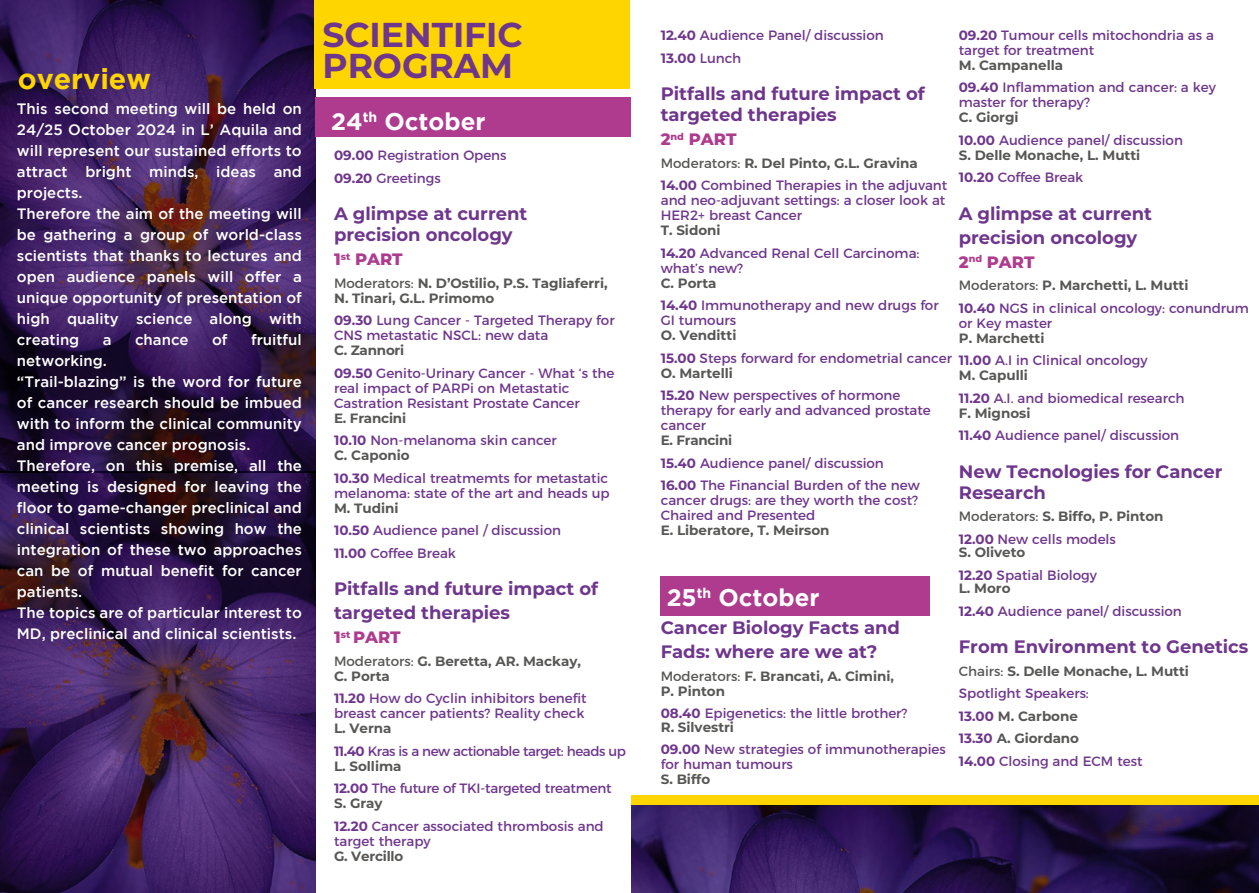
<style>
.page{position:relative;width:1259px;height:893px;background:#fff}
.page>*{position:absolute;margin:0;border:0;box-sizing:border-box;transform-origin:0 0}
.t1{font:700 34.5px/31.5px "Montserrat";color:#6e368c}
.t2{font:700 28.5px "Gotham";color:#ffd500}
.t3{font:700 24px "Gotham";color:#fff}
.t4{font:700 18px/21px "Montserrat";color:#6e368c}
.t5{font:800 16.5px "Montserrat";color:#af3b8e}
.t6{font:500 15px/21px "Gotham";color:#fff}
.t7{font:13.5px/22.5px "Montserrat";color:#6e368c}
.t8{font:700 13.5px/22.5px "Montserrat";color:#575756}
.t9{font:13.5px/22.5px "Montserrat";letter-spacing:-.035em;color:#6e368c}
.t10{font:13.5px/22.5px "Montserrat";letter-spacing:-.02em;color:#6e368c}
.s1{font-weight:700}
.s2{font-weight:400}
.s3{font-weight:700;color:#575756}
.s4{color:#575756}
.s5{color:#6e368c}
.s6{font-weight:400;color:#6e368c}
</style>
<div class="page">
<img style="left:0;top:0;width:315px;height:893px">
<div style="left:315px;top:0;width:315px;height:89px;background:#ffd500"></div>
<div style="left:631px;top:795px;width:628px;height:10px;background:#ffd500"></div>
<div style="left:315px;top:97px;width:315px;height:40px;background:#af3b8e"></div>
<img style="left:631px;top:806px;width:628px;height:87px">
<div style="left:660px;top:576px;width:269px;height:40px;background:#af3b8e"></div>
<h2 class="t2" style="left:18px;top:62px;width:135px">overview</h2>
<p class="t6" style="left:17px;top:98px;width:286px">This second meeting will be held on<br>24/25 October 2024 in L’ Aquila and will represent our sustained efforts to attract bright minds, ideas and projects.<br>Therefore the aim of the meeting will be gathering a group of world-class scientists that thanks to lectures and open audience panels will offer a unique opportunity of presentation of high quality science along with creating</p>
<p class="t6" style="left:103px;top:329px;width:10px">a</p>
<p class="t6" style="left:135px;top:329px;width:55px">chance</p>
<p class="t6" style="left:212px;top:329px;width:17px">of</p>
<p class="t6" style="left:251px;top:329px;width:52px">fruitful</p>
<p class="t6" style="left:17px;top:350px;width:286px">networking.<br>“Trail-blazing” is the word for future of cancer research should be imbued with to inform the clinical community and improve cancer prognosis.<br>Therefore, on this premise, all the meeting is designed for leaving the floor to game-changer preclinical and clinical scientists showing how the integration of these two approaches can be of mutual benefit for cancer patients.<br>The topics are of particular interest to MD, preclinical and clinical scientists.</p>
<h1 class="t1" style="left:322px;top:17px;width:202px">SCIENTIFIC<br>PROGRAM</h1>
<h3 class="t3" style="left:331px;top:107px;width:156px">24<sup>th</sup> October</h3>
<p class="t7" style="left:334px;top:143px;width:174px"><span class="s1">09.00</span> Registration Opens<br><span class="s1">09.20</span> Greetings</p>
<h3 class="t4" style="left:334px;top:202px;width:195px">A glimpse at current precision oncology</h3>
<p class="t5" style="left:334px;top:247px;width:70px">1<sup>st</sup> PART</p>
<p class="t8" style="left:334px;top:275px;width:275px;line-height:15px"><span class="s2">Moderators:</span> N. D’Ostilio, P.S. Tagliaferri,<br>N. Tinari, G.L. Primomo</p>
<p class="t7" style="left:334px;top:312px;width:282px;line-height:15px"><span class="s1">09.30</span> Lung Cancer - Targeted Therapy for<br>CNS metastatic NSCL: new data</p>
<p class="t7" style="left:334px;top:338px;width:282px"><span class="s3">C. Zannori<br></span><span class="s1">09.50</span> Genito-Urinary Cancer - What ‘s the</p>
<p class="t7" style="left:334px;top:379px;width:247px;line-height:15px">real impact of PARPi on Metastatic<br>Castration Resistant Prostate Cancer</p>
<p class="t7" style="left:334px;top:405px;width:224px"><span class="s3">E. Francini<br></span><span class="s1">10.10</span> Non-melanoma skin cancer</p>
<p class="t7" style="left:334px;top:443px;width:275px"><span class="s3">C. Caponio<br></span><span class="s1">10.30</span> Medical treatmemts for metastatic</p>
<p class="t7" style="left:334px;top:480px;width:277px">melanoma: state of the art and heads up</p>
<p class="t7" style="left:334px;top:495px;width:228px"><span class="s3">M. Tudini<br></span><span class="s1">10.50</span> Audience panel / discussion<br><span class="s1">11.00</span> Coffee Break</p>
<h3 class="t4" style="left:334px;top:576px;width:265px;line-height:24px">Pitfalls and future impact of targeted therapies</h3>
<p class="t5" style="left:334px;top:625px;width:68px">1<sup>st</sup> PART</p>
<p class="t8" style="left:334px;top:653px;width:248px;line-height:15px"><span class="s2">Moderators:</span> G. Beretta, AR. Mackay,<br>C. Porta</p>
<p class="t7" style="left:334px;top:690px;width:254px;line-height:15px"><span class="s1">11.20</span> How do Cyclin inhibitors benefit breast cancer patients? Reality check</p>
<p class="t9" style="left:334px;top:716px;width:293px"><span class="s3">L. Verna<br></span><span class="s1">11.40</span> Kras is a new actionable target: heads up</p>
<p class="t10" style="left:334px;top:753px;width:279px"><span class="s3">L. Sollima<br></span><span class="s1">12.00</span> The future of TKI-targeted treatment</p>
<p class="t7" style="left:334px;top:791px;width:271px"><span class="s3">S. Gray<br></span><span class="s1">12.20</span> Cancer associated thrombosis and</p>
<p class="t7" style="left:334px;top:828px;width:98px">target therapy</p>
<p class="t8" style="left:334px;top:844px;width:71px">G. Vercillo</p>
<p class="t7" style="left:661px;top:23px;width:224px"><span class="s1">12.40</span> Audience Panel/ discussion<br><span class="s1">13.00</span> Lunch</p>
<h3 class="t4" style="left:661px;top:83px;width:265px">Pitfalls and future impact of targeted therapies</h3>
<p class="t5" style="left:661px;top:127px;width:77px">2<sup>nd</sup> PART</p>
<p class="t7" style="left:661px;top:151px;width:288px"><span class="s4">Moderators:</span> <span class="s3">R. Del Pinto, G.L. Gravina<br></span><span class="s1">14.00</span> Combined Therapies in the adjuvant</p>
<p class="t7" style="left:661px;top:192px;width:286px;line-height:15px">and neo-adjuvant settings: a closer look at<br>HER2+ breast Cancer</p>
<p class="t7" style="left:661px;top:218px;width:260px"><span class="s3">T. Sidoni<br></span><span class="s1">14.20</span> Advanced Renal Cell Carcinoma:</p>
<p class="t7" style="left:661px;top:256px;width:84px">what’s new?</p>
<p class="t7" style="left:661px;top:271px;width:279px"><span class="s3">C. Porta<br></span><span class="s1">14.40</span> Immunotherapy and new drugs for</p>
<p class="t7" style="left:661px;top:308px;width:77px">GI tumours</p>
<p class="t7" style="left:661px;top:323px;width:293px"><span class="s3">O. Venditti<br></span><span class="s1">15.00</span> Steps forward for endometrial cancer</p>
<p class="t7" style="left:661px;top:361px;width:241px"><span class="s3">O. Martelli<br></span><span class="s1">15.20</span> New perspectives of hormone</p>
<p class="t7" style="left:661px;top:402px;width:271px;line-height:15px">therapy for early and advanced prostate cancer</p>
<p class="t7" style="left:661px;top:428px;width:260px"><span class="s3">E. Francini<br></span><span class="s1">15.40</span> Audience panel/ discussion<br><span class="s1">16.00</span> The Financial Burden of the new</p>
<p class="t7" style="left:661px;top:492px;width:259px;line-height:15px">cancer drugs: are they worth the cost?<br>Chaired and Presented</p>
<p class="t8" style="left:661px;top:519px;width:170px">E. Liberatore, T. Meirson</p>
<p class="t7" style="left:959px;top:26px;width:257px;line-height:15px"><span class="s1">09.20</span> Tumour cells mitochondria as a target for treatment</p>
<p class="t7" style="left:959px;top:52px;width:259px"><span class="s3">M. Campanella<br></span><span class="s1">09.40</span> Inflammation and cancer: a key</p>
<p class="t7" style="left:959px;top:90px;width:133px">master for therapy?</p>
<p class="t7" style="left:959px;top:105px;width:226px"><span class="s3">C. Giorgi<br></span><span class="s1">10.00</span> Audience panel/ discussion</p>
<p class="t8" style="left:959px;top:143px;width:183px">S. Delle Monache, L. Mutti<br><span class="s5">10.20</span> <span class="s6">Coffee Break</span></p>
<h3 class="t4" style="left:959px;top:200px;width:195px;line-height:24px">A glimpse at current precision oncology</h3>
<p class="t5" style="left:959px;top:250px;width:77px">2<sup>nd</sup> PART</p>
<p class="t7" style="left:959px;top:273px;width:292px"><span class="s4">Moderators:</span> <span class="s3">P. Marchetti, L. Mutti<br></span><span class="s1">10.40</span> NGS in clinical oncology: conundrum</p>
<p class="t7" style="left:959px;top:310px;width:95px">or Key master</p>
<p class="t7" style="left:959px;top:325px;width:190px"><span class="s3">P. Marchetti<br></span><span class="s1">11.00</span> A.I in Clinical oncology</p>
<p class="t7" style="left:959px;top:363px;width:227px"><span class="s3">M. Capulli<br></span><span class="s1">11.20</span> A.I. and biomedical research</p>
<p class="t7" style="left:959px;top:400px;width:222px"><span class="s3">F. Mignosi<br></span><span class="s1">11.40</span> Audience panel/ discussion</p>
<h3 class="t4" style="left:959px;top:460px;width:265px">New Tecnologies for Cancer<br>Research</h3>
<p class="t8" style="left:959px;top:504px;width:206px"><span class="s2">Moderators:</span> S. Biffo, P. Pinton<br><span class="s5">12.00</span> <span class="s6">New cells models</span></p>
<p class="t7" style="left:959px;top:540px;width:140px"><span class="s3">S. Oliveto<br></span><span class="s1">12.20</span> Spatial Biology</p>
<p class="t7" style="left:959px;top:576px;width:224px"><span class="s3">L. Moro<br></span><span class="s1">12.40</span> Audience panel/ discussion</p>
<h3 class="t4" style="left:959px;top:635px;width:291px">From Environment to Genetics</h3>
<p class="t8" style="left:959px;top:659px;width:232px"><span class="s2">Chairs:</span> S. Delle Monache, L. Mutti<br><span class="s6">Spotlight Speakers:<br></span><span class="s5">13.00</span> M. Carbone<br><span class="s5">13.30</span> A. Giordano<br><span class="s5">14.00</span> <span class="s6">Closing and ECM test</span></p>
<h3 class="t3" style="left:666px;top:583px;width:154px">25<sup>th</sup> October</h3>
<h3 class="t4" style="left:661px;top:615px;width:241px;line-height:24px">Cancer Biology Facts and<br>Fads: where are we at?</h3>
<p class="t8" style="left:661px;top:668px;width:235px;line-height:15px"><span class="s2">Moderators:</span> F. Brancati, A. Cimini,<br>P. Pinton</p>
<p class="t7" style="left:661px;top:706px;width:248px;line-height:13.5px"><span class="s1">08.40</span> Epigenetics: the little brother?<br><span class="s3">R. Silvestri</span></p>
<p class="t7" style="left:661px;top:741px;width:287px;line-height:15px"><span class="s1">09.00</span> New strategies of immunotherapies for human tumours</p>
<p class="t8" style="left:661px;top:768px;width:51px">S. Biffo</p>
</div>
